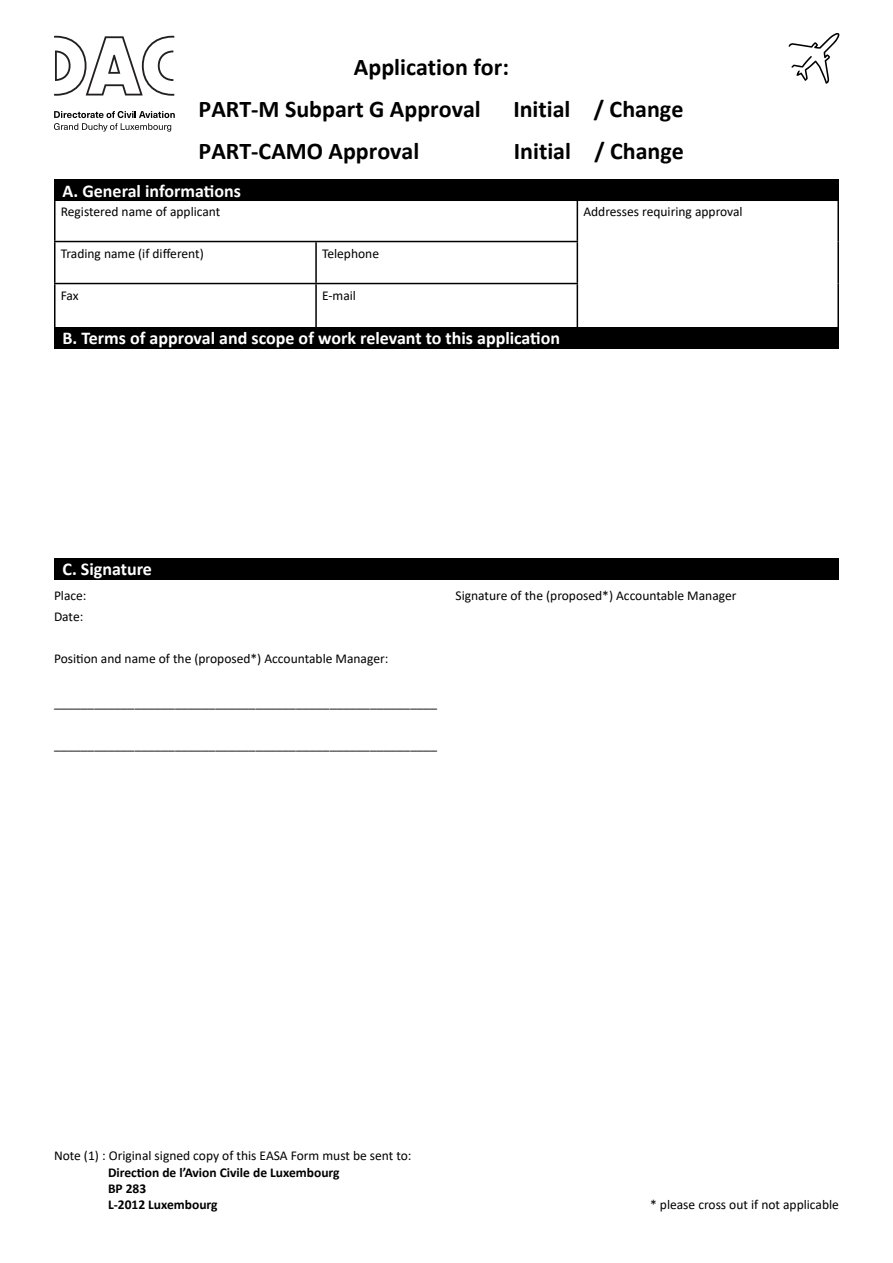
<style>
.page{position:relative;width:893px;height:1263px;background:#fff}
.page>*{position:absolute;margin:0;border:0;box-sizing:border-box;transform-origin:0 0}
.t1{font:700 24px/42px "Calibri";color:#000}
.t2{font:700 18px "Calibri";color:#fff}
.t3{font:13.5px/21px "Calibri";color:#000}
.t4{font:700 13.5px/16.2px "Calibri";color:#000}
</style>
<div class="page">
<svg style="left:789px;top:33px;width:50px;height:51px"></svg>
<div style="left:54px;top:180px;width:785px;height:21px;background:#000"></div>
<div style="left:54px;top:327px;width:785px;height:21px;background:#000"></div>
<svg style="left:54px;top:111px;width:121px;height:21px"></svg>
<svg style="left:54px;top:36px;width:120px;height:60px"></svg>
<hr style="left:54px;top:201px;width:2px;height:40px;background:#000">
<hr style="left:577px;top:201px;width:1px;height:40px;background:#000">
<hr style="left:837px;top:201px;width:2px;height:41px;background:#000">
<hr style="left:54px;top:241px;width:262px;height:1px;background:#000">
<hr style="left:54px;top:242px;width:2px;height:41px;background:#000">
<hr style="left:316px;top:241px;width:262px;height:1px;background:#000">
<hr style="left:315px;top:242px;width:2px;height:41px;background:#000">
<hr style="left:577px;top:242px;width:1px;height:41px;background:#000">
<hr style="left:837px;top:242px;width:2px;height:42px;background:#000">
<hr style="left:54px;top:283px;width:262px;height:1px;background:#000">
<hr style="left:54px;top:284px;width:2px;height:43px;background:#000">
<hr style="left:316px;top:283px;width:262px;height:1px;background:#000">
<hr style="left:315px;top:284px;width:2px;height:43px;background:#000">
<hr style="left:577px;top:284px;width:1px;height:43px;background:#000">
<hr style="left:837px;top:284px;width:2px;height:43px;background:#000">
<div style="left:54px;top:558px;width:785px;height:21px;background:#000"></div>
<h1 class="t1" style="left:199px;top:46px;width:312px;text-indent:155px">Application for:<br>PART-M Subpart G Approval</h1>
<h1 class="t1" style="left:513px;top:88px;width:172px">Initial / Change</h1>
<h1 class="t1" style="left:199px;top:130px;width:222px">PART-CAMO Approval</h1>
<h1 class="t1" style="left:514px;top:130px;width:172px">Initial / Change</h1>
<h2 class="t2" style="left:63px;top:179px;width:180px">A. General informations</h2>
<p class="t3" style="left:61px;top:201px;width:161px">Registered name of applicant</p>
<p class="t3" style="left:583px;top:201px;width:161px">Addresses requiring approval</p>
<p class="t3" style="left:61px;top:242px;width:145px">Trading name (if different)</p>
<p class="t3" style="left:322px;top:242px;width:59px">Telephone</p>
<p class="t3" style="left:61px;top:284px;width:20px">Fax</p>
<p class="t3" style="left:322px;top:284px;width:35px">E-mail</p>
<h2 class="t2" style="left:63px;top:326px;width:499px">B. Terms of approval and scope of work relevant to this application</h2>
<h2 class="t2" style="left:63px;top:557px;width:91px">C. Signature</h2>
<p class="t3" style="left:54px;top:585px;width:34px">Place:<br>Date:</p>
<p class="t3" style="left:54px;top:648px;width:336px">Position and name of the (proposed*) Accountable Manager:</p>
<p class="t3" style="left:54px;top:691px;width:385px">_________________________________________________________</p>
<p class="t3" style="left:54px;top:733px;width:385px">_________________________________________________________</p>
<p class="t3" style="left:455px;top:585px;width:282px">Signature of the (proposed*) Accountable Manager</p>
<p class="t3" style="left:54px;top:1145px;width:359px">Note (1) : Original signed copy of this EASA Form must be sent to:</p>
<p class="t4" style="left:108px;top:1164px;width:233px">Direction de l’Avion Civile de Luxembourg<br>BP 283<br>L-2012 Luxembourg</p>
<p class="t3" style="left:650px;top:1194px;width:190px">* please cross out if not applicable</p>
</div>
